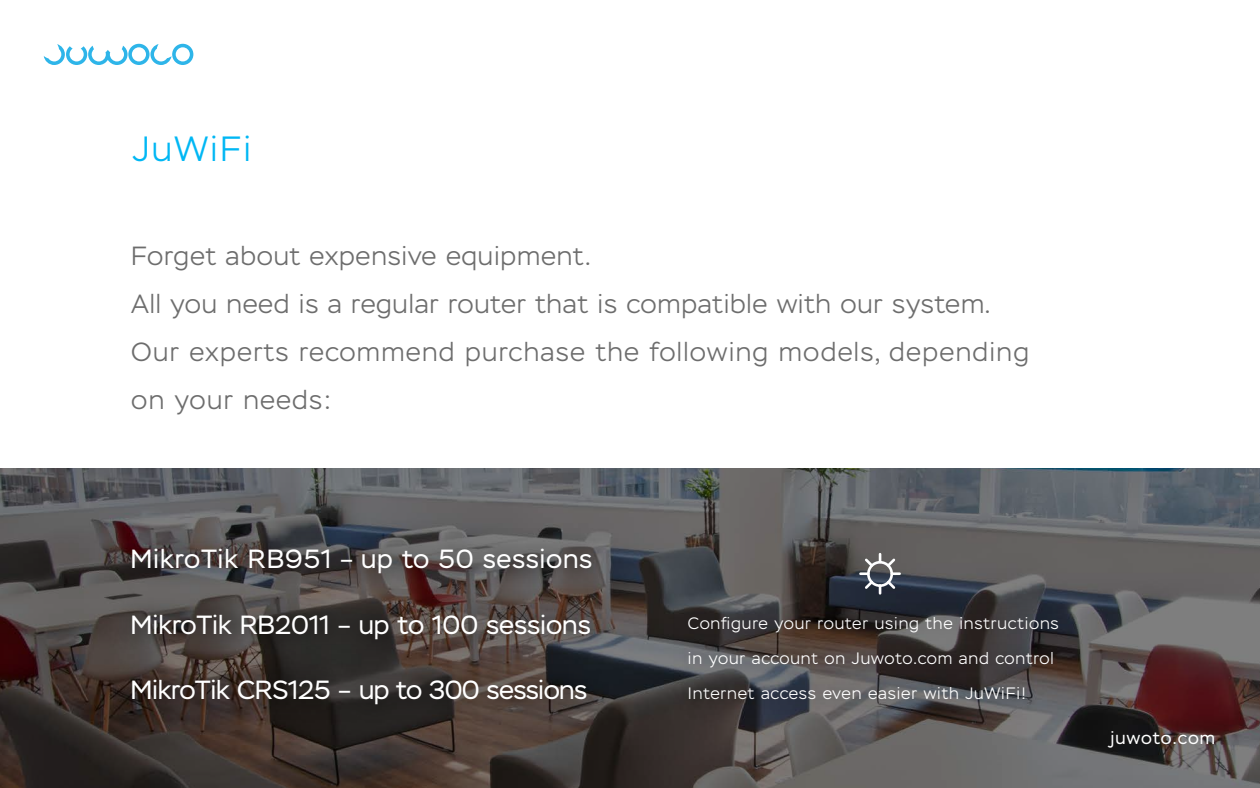
<style>
.page{position:relative;width:1260px;height:788px;background:#fff}
.page>*{position:absolute;margin:0;border:0;box-sizing:border-box;transform-origin:0 0}
.t1{font:300 35px "Stem";letter-spacing:.06em;color:#00b7f4}
.t2{font:300 26.25px/48.1px "Stem";letter-spacing:.03em;color:#6d6d6d}
.t3{font:26.25px "Stem";color:#fff}
.t4{font:26.25px "Stem";letter-spacing:-.02em;color:#fff}
.t5{font:26.25px "Stem";letter-spacing:.025em;color:#fff}
.t6{font:17.5px "Stem";letter-spacing:.06em;color:#fff}
.t7{font:300 16.45px/35px "Stem";letter-spacing:.05em;color:#fff}
</style>
<div class="page">
<svg style="left:0;top:468px;width:1260px;height:320px;background:#595657"></svg>
<img style="left:838px;top:585px;width:263px;height:159px">
<img style="left:98px;top:513px;width:740px;height:257px">
<svg style="left:860px;top:554px;width:40px;height:39px"></svg>
<svg style="left:44px;top:44px;width:149px;height:21px"></svg>
<h1 class="t1" style="left:133px;top:129px;width:120px">JuWiFi</h1>
<p class="t2" style="left:131px;top:232px;width:899px">Forget about expensive equipment.<br>All you need is a regular router that is compatible with our system.<br>Our experts recommend purchase the following models, depending on your needs:</p>
<p class="t5" style="left:130px;top:543px;width:463px">MikroTik RB951 – up to 50 sessions</p>
<p class="t3" style="left:130px;top:609px;width:462px">MikroTik RB2011 – up to 100 sessions</p>
<p class="t4" style="left:130px;top:675px;width:458px">MikroTik CRS125 – up to 300 sessions</p>
<p class="t7" style="left:688px;top:605px;width:372px">Configure your router using the instructions in your account on Juwoto.com and control<br>Internet access even easier with JuWiFi!</p>
<p class="t6" style="left:1110px;top:727px;width:106px">juwoto.com</p>
</div>
